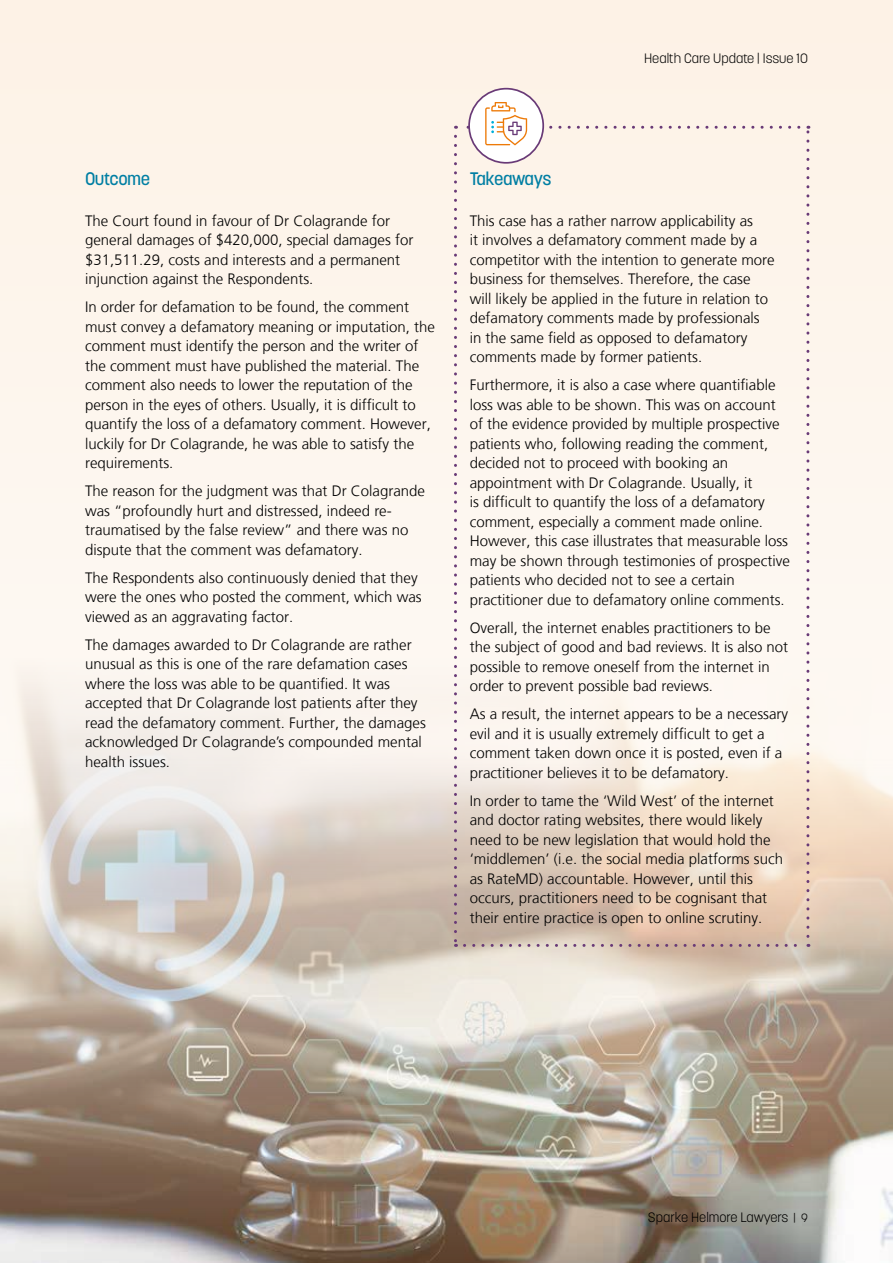
<style>
.page{position:relative;width:893px;height:1263px;background:#fdf2e6}
.page>*{position:absolute;margin:0;border:0;box-sizing:border-box;transform-origin:0 0}
.t1{font:500 18px "Korolev";letter-spacing:-.03em;color:#007ea3}
.t2{font:300 15px/19.5px "Frutiger LT";color:#000}
.t3{font:300 13.5px "Korolev";color:#000}
.s1{font-size:12px}
</style>
<div class="page">
<img style="left:0;top:657px;width:893px;height:606px">
<div style="left:469px;top:89px;width:74px;height:74px;background:#fff;border-radius:50%"></div>
<svg style="left:454px;top:102px;width:355px;height:845px"></svg>
<p class="t3" style="left:644px;top:50px;width:165px">Health Care Update | Issue 10</p>
<p class="t1" style="left:85px;top:167px;width:66px">Outcome</p>
<p class="t2" style="left:85px;top:211px;width:330px">The Court found in favour of Dr Colagrande for general damages of $420,000, special damages for $31,511.29, costs and interests and a permanent injunction against the Respondents.</p>
<p class="t2" style="left:85px;top:297px;width:352px">In order for defamation to be found, the comment must convey a defamatory meaning or imputation, the comment must identify the person and the writer of the comment must have published the material. The comment also needs to lower the reputation of the person in the eyes of others. Usually, it is difficult to quantify the loss of a defamatory comment. However, luckily for Dr Colagrande, he was able to satisfy the requirements.</p>
<p class="t2" style="left:85px;top:481px;width:342px">The reason for the judgment was that Dr Colagrande was “profoundly hurt and distressed, indeed re&shy;traumatised by the false review” and there was no dispute that the comment was defamatory.</p>
<p class="t2" style="left:85px;top:568px;width:338px">The Respondents also continuously denied that they were the ones who posted the comment, which was viewed as an aggravating factor.</p>
<p class="t2" style="left:85px;top:635px;width:342px">The damages awarded to Dr Colagrande are rather unusual as this is one of the rare defamation cases where the loss was able to be quantified. It was accepted that Dr Colagrande lost patients after they read the defamatory comment. Further, the damages acknowledged Dr Colagrande’s compounded mental health issues.</p>
<p class="t1" style="left:470px;top:167px;width:83px">Takeaways</p>
<p class="t2" style="left:470px;top:211px;width:307px">This case has a rather narrow applicability as<br>it involves a defamatory comment made by a competitor with the intention to generate more business for themselves. Therefore, the case will likely be applied in the future in relation to defamatory comments made by professionals in the same field as opposed to defamatory comments made by former patients.</p>
<p class="t2" style="left:470px;top:375px;width:322px">Furthermore, it is also a case where quantifiable loss was able to be shown. This was on account of the evidence provided by multiple prospective patients who, following reading the comment, decided not to proceed with booking an appointment with Dr Colagrande. Usually, it<br>is difficult to quantify the loss of a defamatory comment, especially a comment made online.<br>However, this case illustrates that measurable loss may be shown through testimonies of prospective patients who decided not to see a certain practitioner due to defamatory online comments.</p>
<p class="t2" style="left:470px;top:618px;width:320px">Overall, the internet enables practitioners to be the subject of good and bad reviews. It is also not possible to remove oneself from the internet in order to prevent possible bad reviews.</p>
<p class="t2" style="left:470px;top:704px;width:320px">As a result, the internet appears to be a necessary evil and it is usually extremely difficult to get a comment taken down once it is posted, even if a practitioner believes it to be defamatory.</p>
<p class="t2" style="left:470px;top:791px;width:315px">In order to tame the ‘Wild West’ of the internet and doctor rating websites, there would likely need to be new legislation that would hold the ‘middlemen’ (i.e. the social media platforms such as RateMD) accountable. However, until this occurs, practitioners need to be cognisant that their entire practice is open to online scrutiny.</p>
<p class="t3" style="left:648px;top:1209px;width:162px">Sparke Helmore Lawyers <span class="s1">| 9</span></p>
</div>
